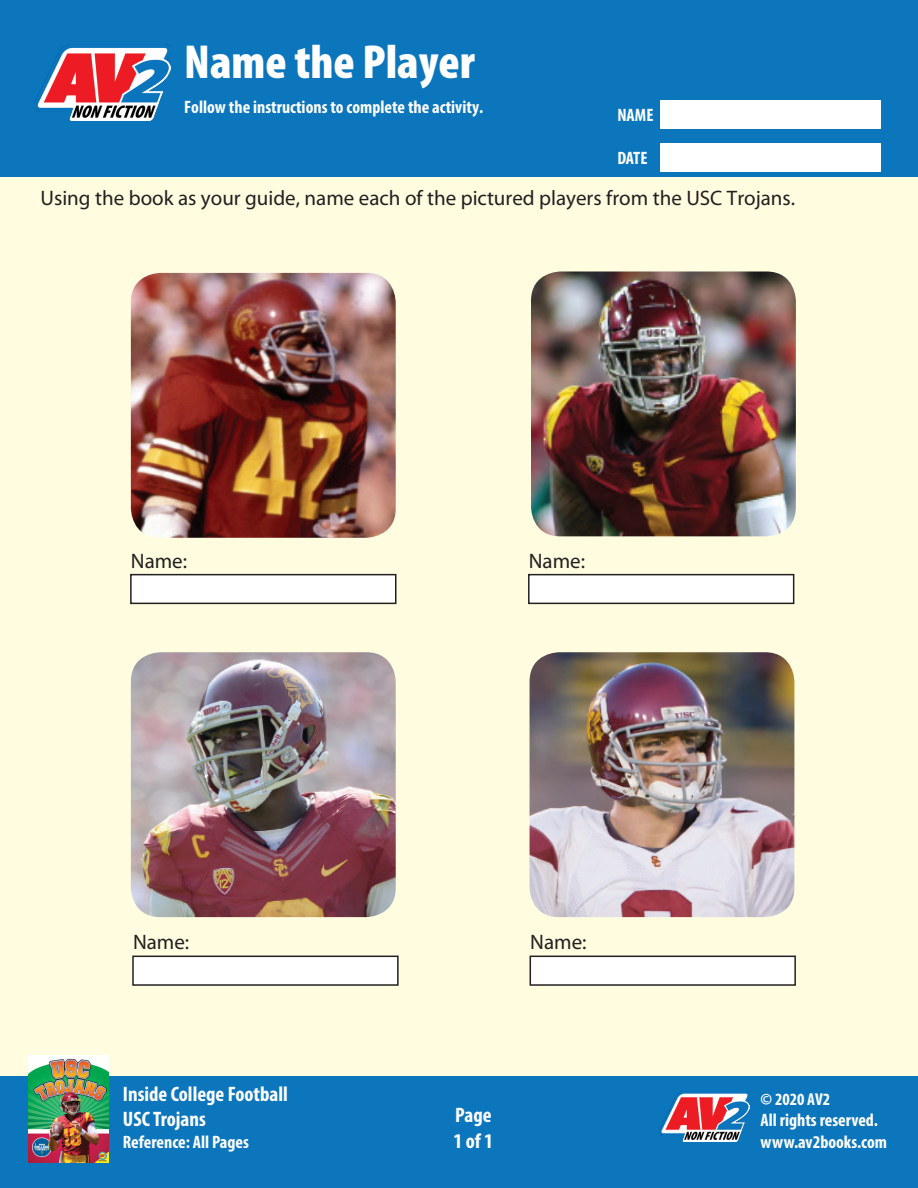
<style>
.page{position:relative;width:918px;height:1188px;background:#fff}
.page>*{position:absolute;margin:0;border:0;box-sizing:border-box;transform-origin:0 0}
.head{font:900 condensed 48px "Myriad Pro";color:#fff}
.Questions{font:21px "Myriad Pro";color:#231f20}
.t1{font:700 condensed 21px/25.2px "Myriad Pro";color:#fff}
.Question_no_drop{font:21px "Myriad Pro";color:#231f20}
.description{font:700 condensed 18px/21.6px "Myriad Pro";color:#fff}
.t2{font:700 condensed 17.25px "Myriad Pro";color:#fff}
</style>
<div class="page">
<div style="left:0;top:156px;width:918px;height:935px;background:#fffce0"></div>
<div style="left:0;top:0;width:918px;height:177px;background:#0c76bd"></div>
<div style="left:660px;top:100px;width:220px;height:29px;background:#fff"></div>
<div style="left:660px;top:143px;width:220px;height:29px;background:#fff"></div>
<div style="left:0;top:1076px;width:918px;height:112px;background:#0c76bd"></div>
<img style="left:29px;top:1056px;width:80px;height:106px">
<img style="left:131px;top:273px;width:265px;height:265px">
<img style="left:131px;top:652px;width:265px;height:265px">
<img style="left:531px;top:272px;width:265px;height:264px">
<img style="left:530px;top:652px;width:264px;height:265px">
<div style="left:131px;top:575px;width:265px;height:28px;background:#fff"></div>
<div style="left:130px;top:574px;width:266px;height:30px;border:2px solid #231f20"></div>
<div style="left:530px;top:956px;width:265px;height:29px;background:#fff"></div>
<div style="left:530px;top:956px;width:266px;height:30px;border:2px solid #231f20"></div>
<div style="left:133px;top:956px;width:265px;height:29px;background:#fff"></div>
<div style="left:132px;top:956px;width:267px;height:30px;border:2px solid #231f20"></div>
<div style="left:529px;top:575px;width:265px;height:28px;background:#fff"></div>
<div style="left:528px;top:574px;width:266px;height:30px;border:2px solid #231f20"></div>
<img style="left:34px;top:44px;width:136px;height:76px">
<img style="left:659px;top:1091px;width:90px;height:51px">
<p class="head" style="left:184px;top:31px;width:292px">Name the Player</p>
<p class="description" style="left:184px;top:96px;width:300px">Follow the instructions to complete the activity.</p>
<p class="description" style="left:617px;top:104px;width:38px">NAME</p>
<p class="description" style="left:617px;top:147px;width:32px">DATE</p>
<p class="Questions" style="left:40px;top:185px;width:756px">Using the book as your guide, name each of the pictured players from the USC Trojans.</p>
<p class="Question_no_drop" style="left:131px;top:548px;width:58px">Name:</p>
<p class="Question_no_drop" style="left:529px;top:548px;width:58px">Name:</p>
<p class="Question_no_drop" style="left:133px;top:929px;width:58px">Name:</p>
<p class="Question_no_drop" style="left:530px;top:929px;width:58px">Name:</p>
<p class="t1" style="left:123px;top:1081px;width:166px">Inside College Football<br>USC Trojans</p>
<p class="description" style="left:123px;top:1130px;width:128px">Reference: All Pages</p>
<p class="t1" style="left:455px;top:1102px;width:38px">Page</p>
<p class="t1" style="left:454px;top:1127px;width:41px">1 of 1</p>
<p class="t2" style="left:761px;top:1088px;width:71px">© 2020 AV2</p>
<p class="description" style="left:761px;top:1109px;width:128px">All rights reserved. www.av2books.com</p>
</div>
